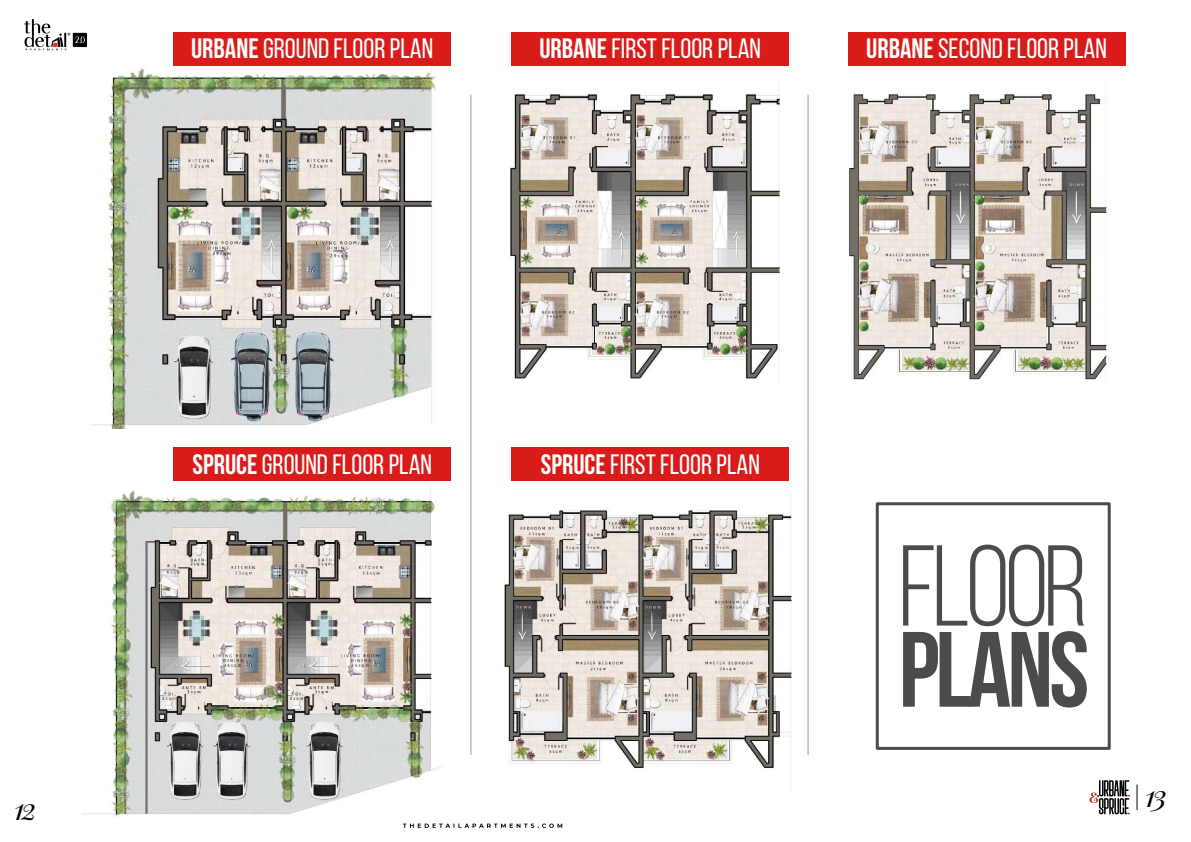
<style>
.page{position:relative;width:1191px;height:842px;background:#fff}
.page>*{position:absolute;margin:0;border:0;box-sizing:border-box;transform-origin:0 0}
.t1{font:114.7px "Bebas Neue";letter-spacing:-.04em;color:#4c4a4c}
.t2{font:700 106.8px "Bebas Neue";letter-spacing:-.035em;color:#4c4a4c}
.t3{font:italic 30px "Playfair Display";color:#000}
.t4{font:28.1px "Bebas Neue";color:#fff}
.s1{font-weight:700}
</style>
<div class="page">
<img style="left:82px;top:487px;width:362px;height:330px">
<img style="left:471px;top:490px;width:124px;height:274px">
<img style="left:509px;top:93px;width:86px;height:286px">
<img style="left:91px;top:58px;width:360px;height:370px">
<hr style="left:470px;top:95px;width:1px;height:660px;background:#999">
<div style="left:174px;top:32px;width:276px;height:33px;background:#d91c1a"></div>
<div style="left:511px;top:32px;width:84px;height:33px;background:#d91c1a"></div>
<div style="left:174px;top:448px;width:276px;height:33px;background:#d91c1a"></div>
<div style="left:511px;top:448px;width:84px;height:33px;background:#d91c1a"></div>
<svg style="left:595px;top:32px;width:543px;height:783px"></svg>
<img style="left:793px;top:80px;width:345px;height:304px">
<hr style="left:808px;top:95px;width:1px;height:660px;background:#999">
<div style="left:595px;top:32px;width:193px;height:33px;background:#d91c1a"></div>
<div style="left:848px;top:32px;width:277px;height:33px;background:#d91c1a"></div>
<div style="left:595px;top:448px;width:193px;height:33px;background:#d91c1a"></div>
<div style="left:875px;top:502px;width:235px;height:248px;border:3px solid #4c4a4c"></div>
<svg style="left:403px;top:823px;width:159px;height:5px"></svg>
<svg style="left:24px;top:19px;width:63px;height:31px"></svg>
<svg style="left:1089px;top:780px;width:40px;height:34px"></svg>
<svg style="left:1136px;top:784px;width:1px;height:26px"></svg>
<p class="t4" style="left:191px;top:37px;width:244px"><span class="s1">URBANE</span> GROUND FLOOR PLAN</p>
<p class="t4" style="left:539px;top:37px;width:223px"><span class="s1">URBANE</span> FIRST FLOOR PLAN</p>
<p class="t4" style="left:866px;top:37px;width:242px"><span class="s1">URBANE</span> SECOND FLOOR PLAN</p>
<p class="t3" style="left:14px;top:788px;width:24px">12</p>
<p class="t4" style="left:193px;top:453px;width:241px"><span class="s1">SPRUCE</span> GROUND FLOOR PLAN</p>
<p class="t4" style="left:541px;top:453px;width:220px"><span class="s1">SPRUCE</span> FIRST FLOOR PLAN</p>
<h1 class="t1" style="left:898px;top:539px;width:191px">FLOOR</h1>
<h2 class="t2" style="left:898px;top:627px;width:192px">PLANS</h2>
<p class="t3" style="left:1145px;top:774px;width:23px">13</p>
</div>
